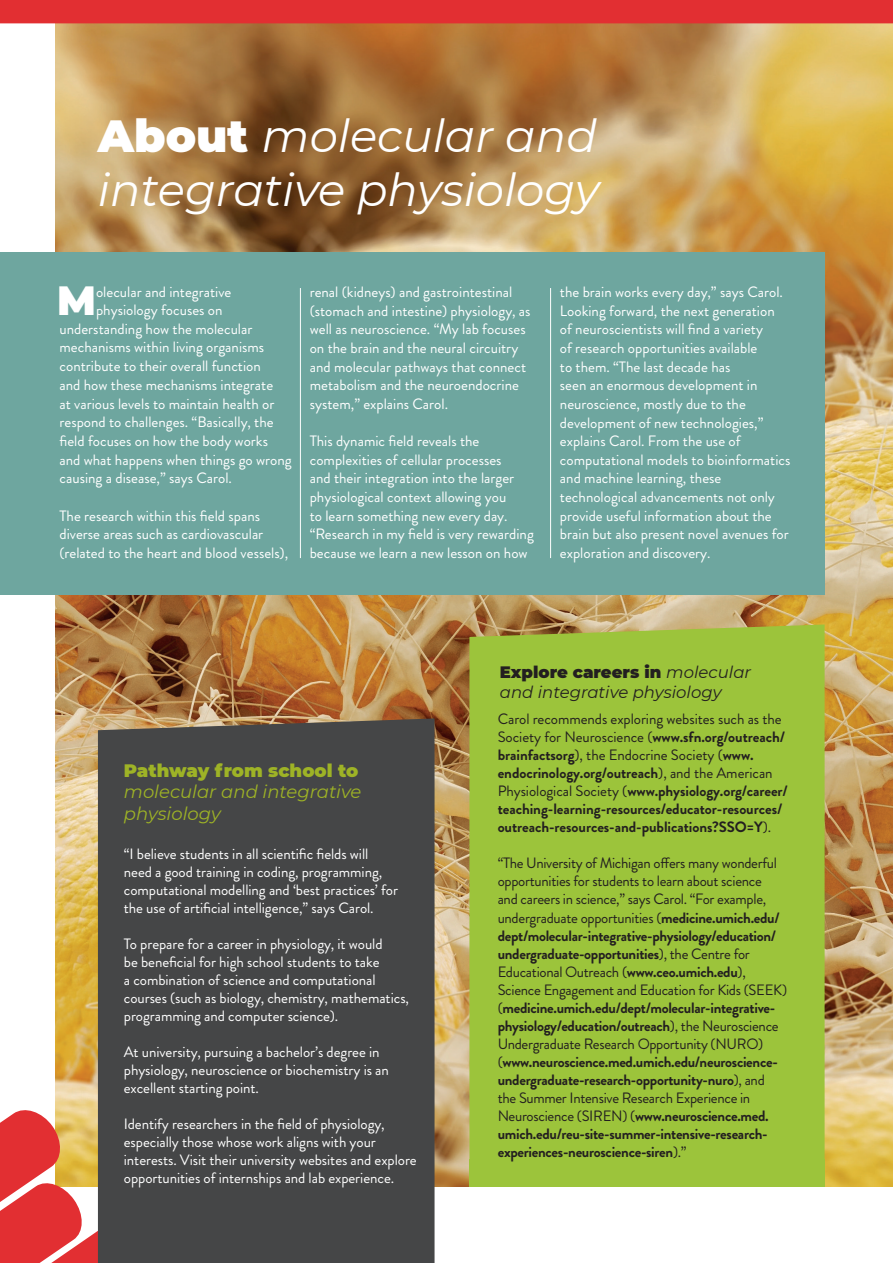
<style>
.page{position:relative;width:893px;height:1263px;background:#fff}
.page>*{position:absolute;margin:0;border:0;box-sizing:border-box;transform-origin:0 0}
.t1{font:italic 45px/54px "Montserrat";color:#fff}
.t2{font:900 40.65px "Montserrat";color:#fff}
.t3{font:italic 18px/21.6px "Montserrat";color:#9eb326}
.t4{font:italic 16.5px/19.8px "Montserrat";color:#231f20}
.t5{font:15px/18.6px "Brandon Grotesque";color:#fff}
.t6{font:700 15px/18px "Brandon Grotesque";letter-spacing:-.02em;color:#231f20}
.s1{font-weight:900;font-style:normal}
.s2{font-weight:400}
</style>
<div class="page">
<img style="left:55px;top:23px;width:838px;height:1163px">
<div style="left:0;top:0;width:893px;height:23px;background:#e22f32"></div>
<svg style="left:0;top:1106px;width:98px;height:157px;background:#e6705c"></svg>
<div style="left:0;top:252px;width:825px;height:342px;background:#6ea69f"></div>
<div style="left:469px;top:624px;width:356px;height:535px;background:#9cc43b"></div>
<div style="left:98px;top:718px;width:337px;height:545px;background:#454647"></div>
<div style="left:469px;top:1159px;width:356px;height:27px;background:#9cc43b"></div>
<hr style="left:300px;top:288px;width:1px;height:270px;background:#fff">
<hr style="left:550px;top:288px;width:1px;height:270px;background:#fff">
<p class="t1" style="left:98px;top:107px;width:503px"><span class="s1">About</span> molecular and integrative physiology</p>
<p class="t2" style="left:57px;top:270px;width:40px">M</p>
<p class="t5" style="left:96px;top:283px;width:137px">olecular and integrative</p>
<p class="t5" style="left:96px;top:301px;width:128px">physiology focuses on</p>
<p class="t5" style="left:60px;top:319px;width:194px">understanding how the molecular</p>
<p class="t5" style="left:60px;top:338px;width:206px">mechanisms within living organisms</p>
<p class="t5" style="left:60px;top:357px;width:203px">contribute to their overall function</p>
<p class="t5" style="left:60px;top:376px;width:215px">and how these mechanisms integrate</p>
<p class="t5" style="left:60px;top:394px;width:216px">at various levels to maintain health or</p>
<p class="t5" style="left:60px;top:413px;width:216px">respond to challenges. “Basically, the</p>
<p class="t5" style="left:60px;top:432px;width:210px">field focuses on how the body works</p>
<p class="t5" style="left:60px;top:450px;width:234px">and what happens when things go wrong</p>
<p class="t5" style="left:60px;top:469px;width:174px">causing a disease,” says Carol.</p>
<p class="t5" style="left:60px;top:506px;width:230px">The research within this field spans diverse areas such as cardiovascular (related to the heart and blood vessels),</p>
<p class="t5" style="left:310px;top:283px;width:222px">renal (kidneys) and gastrointestinal (stomach and intestine) physiology, as well as neuroscience. “My lab focuses on the brain and the neural circuitry and molecular pathways that connect metabolism and the neuroendocrine system,” explains Carol.</p>
<p class="t5" style="left:310px;top:432px;width:226px">This dynamic field reveals the complexities of cellular processes<br>and their integration into the larger physiological context allowing you<br>to learn something new every day. “Research in my field is very rewarding because we learn a new lesson on how</p>
<p class="t5" style="left:560px;top:283px;width:224px">the brain works every day,” says Carol.</p>
<p class="t5" style="left:560px;top:301px;width:232px">Looking forward, the next generation of neuroscientists will find a variety<br>of research opportunities available<br>to them. “The last decade has<br>seen an enormous development in neuroscience, mostly due to the development of new technologies,” explains Carol. From the use of computational models to bioinformatics and machine learning, these technological advancements not only provide useful information about the brain but also present novel avenues for exploration and discovery.</p>
<p class="t4" style="left:500px;top:661px;width:253px"><span class="s1">Explore careers in</span> molecular and integrative physiology</p>
<p class="t3" style="left:124px;top:759px;width:239px"><span class="s1">Pathway from school to </span>molecular and integrative physiology</p>
<p class="t5" style="left:124px;top:845px;width:276px;line-height:18px">“I believe students in all scientific fields will need a good training in coding, programming, computational modelling and ‘best practices’ for the use of artificial intelligence,” says Carol.</p>
<p class="t5" style="left:124px;top:935px;width:287px;line-height:18px">To prepare for a career in physiology, it would<br>be beneficial for high school students to take<br>a combination of science and computational courses (such as biology, chemistry, mathematics, programming and computer science).</p>
<p class="t5" style="left:124px;top:1043px;width:267px;line-height:18px">At university, pursuing a bachelor’s degree in physiology, neuroscience or biochemistry is an excellent starting point.</p>
<p class="t5" style="left:124px;top:1115px;width:294px;line-height:18px">Identify researchers in the field of physiology, especially those whose work aligns with your interests. Visit their university websites and explore opportunities of internships and lab experience.</p>
<p class="t6" style="left:498px;top:710px;width:292px"><span class="s2">Carol recommends exploring websites such as the Society for Neuroscience (</span>www.sfn.org/outreach/ brainfactsorg<span class="s2">), the Endocrine Society (</span>www. endocrinology.org/outreach<span class="s2">), and the American Physiological Society (</span>www.physiology.org/career/ teaching-learning-resources/educator-resources/ outreach-resources-and-publications?SSO=Y<span class="s2">).</span></p>
<p class="t6" style="left:498px;top:854px;width:291px"><span class="s2">“The University of Michigan offers many wonderful opportunities for students to learn about science<br>and careers in science,” says Carol. “For example, undergraduate opportunities (</span>medicine.umich.edu/ dept/molecular-integrative-physiology/education/ undergraduate-opportunities<span class="s2">), the Centre for Educational Outreach (</span>www.ceo.umich.edu<span class="s2">), Science Engagement and Education for Kids (SEEK) (</span>medicine.umich.edu/dept/molecular-integrative&shy;physiology/education/outreach<span class="s2">), the Neuroscience Undergraduate Research Opportunity (NURO) (</span>www.neuroscience.med.umich.edu/neuroscience&shy;undergraduate-research-opportunity-nuro<span class="s2">), and the Summer Intensive Research Experience in Neuroscience (SIREN) (</span>www.neuroscience.med. umich.edu/reu-site-summer-intensive-research&shy;experiences-neuroscience-siren<span class="s2">).”</span></p>
</div>
